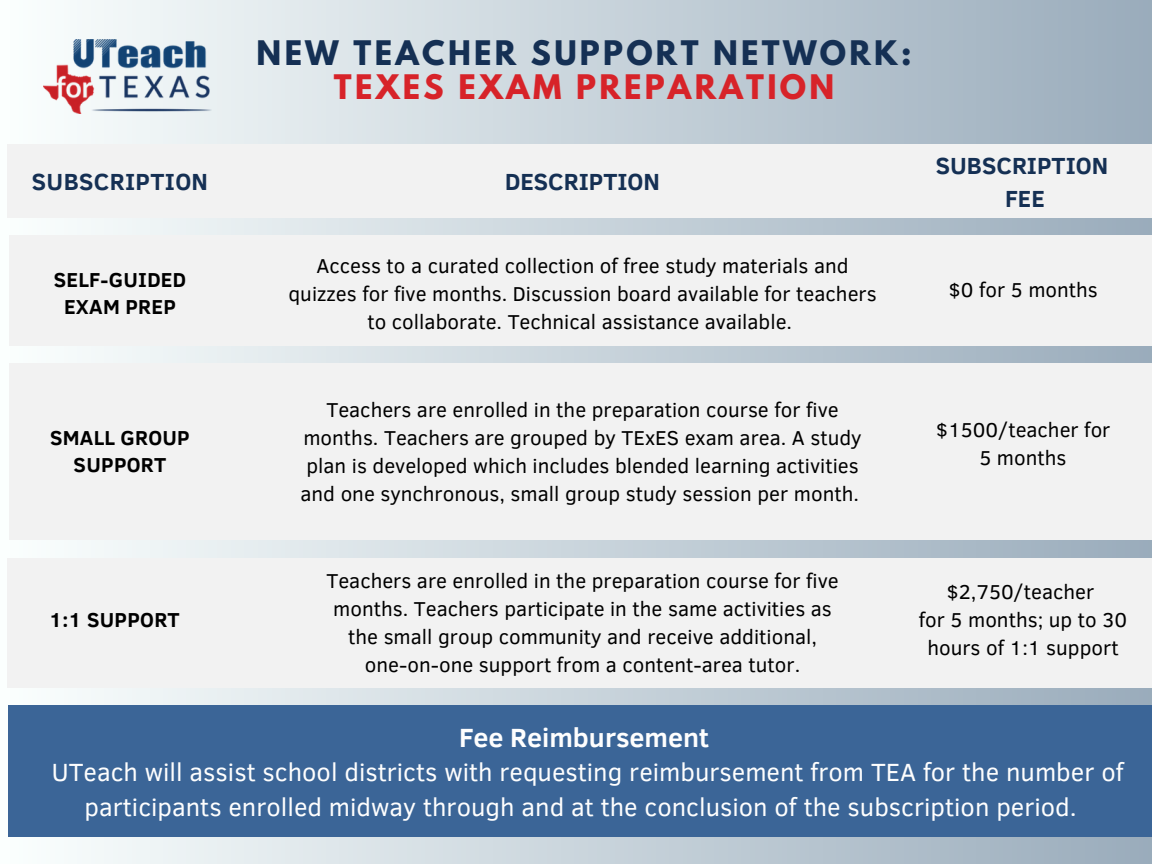
<style>
.page{position:relative;width:1152px;height:864px;background:#fff}
.page>*{position:absolute;margin:0;border:0;box-sizing:border-box;transform-origin:0 0}
.t1{font:700 30px/33.8px "League Spartan";letter-spacing:.11em;color:#153054;text-align:center}
.t2{font:700 27px "Clear Sans";color:#fefefe}
.t3{font:25.5px/34.8px "Clear Sans";color:#fefefe;text-align:center}
.t4{font:700 23.85px/32.5px "Clear Sans";color:#153054;text-align:center}
.t5{font:700 20.7px/27px "Clear Sans";letter-spacing:.015em;color:#000;text-align:center}
.t6{font:20.55px/28px "Clear Sans";color:#000;text-align:center}
.s1{color:#d72329}
</style>
<div class="page">
<div style="left:0;top:0;width:1152px;height:864px;background:linear-gradient(to right,#fbfffe,#9aacbb)"></div>
<img style="left:44px;top:40px;width:168px;height:73px">
<div style="left:9px;top:364px;width:1143px;height:176px;background:#f2f2f2"></div>
<div style="left:7px;top:144px;width:1145px;height:73px;background:#f2f2f2"></div>
<div style="left:9px;top:235px;width:1143px;height:111px;background:#f2f2f2"></div>
<div style="left:8px;top:558px;width:1144px;height:130px;background:#f2f2f2"></div>
<div style="left:8px;top:706px;width:1144px;height:131px;background:#3b6597"></div>
<h3 class="t1" style="left:257px;top:40px;width:656px">NEW TEACHER SUPPORT NETWORK:<br><span class="s1">TEXES EXAM PREPARATION</span></h3>
<h2 class="t4" style="left:32px;top:164px;width:178px">SUBSCRIPTION</h2>
<h4 class="t4" style="left:505px;top:165px;width:156px">DESCRIPTION</h4>
<p class="t5" style="left:54px;top:265px;width:134px">SELF-GUIDED<br>EXAM PREP</p>
<h4 class="t6" style="left:289px;top:250px;width:590px">Access to a curated collection of free study materials and quizzes for five months. Discussion board available for teachers to collaborate. Technical assistance available.</h4>
<p class="t4" style="left:936px;top:148px;width:174px">SUBSCRIPTION<br>FEE</p>
<p class="t6" style="left:948px;top:275px;width:151px">$0 for 5 months</p>
<h1 class="t6" style="left:301px;top:395px;width:563px">Teachers are enrolled in the preparation course for five months. Teachers are grouped by TExES exam area. A study plan is developed which includes blended learning activities and one synchronous, small group study session per month.</h1>
<h2 class="t5" style="left:50px;top:423px;width:141px">SMALL GROUP<br>SUPPORT</h2>
<h2 class="t6" style="left:936px;top:415px;width:176px">$1500/teacher for<br>5 months</h2>
<p class="t5" style="left:49px;top:605px;width:132px">1:1 SUPPORT</p>
<p class="t6" style="left:326px;top:566px;width:514px">Teachers are enrolled in the preparation course for five months. Teachers participate in the same activities as the small group community and receive additional, one-on-one support from a content-area tutor.</p>
<h4 class="t6" style="left:946px;top:577px;width:149px">$2,750/teacher</h4>
<p class="t6" style="left:919px;top:605px;width:210px">for 5 months; up to 30 hours of 1:1 support</p>
<p class="t2" style="left:459px;top:718px;width:251px">Fee Reimbursement</p>
<p class="t3" style="left:51px;top:753px;width:1074px">UTeach will assist school districts with requesting reimbursement from TEA for the number of participants enrolled midway through and at the conclusion of the subscription period.</p>
</div>
